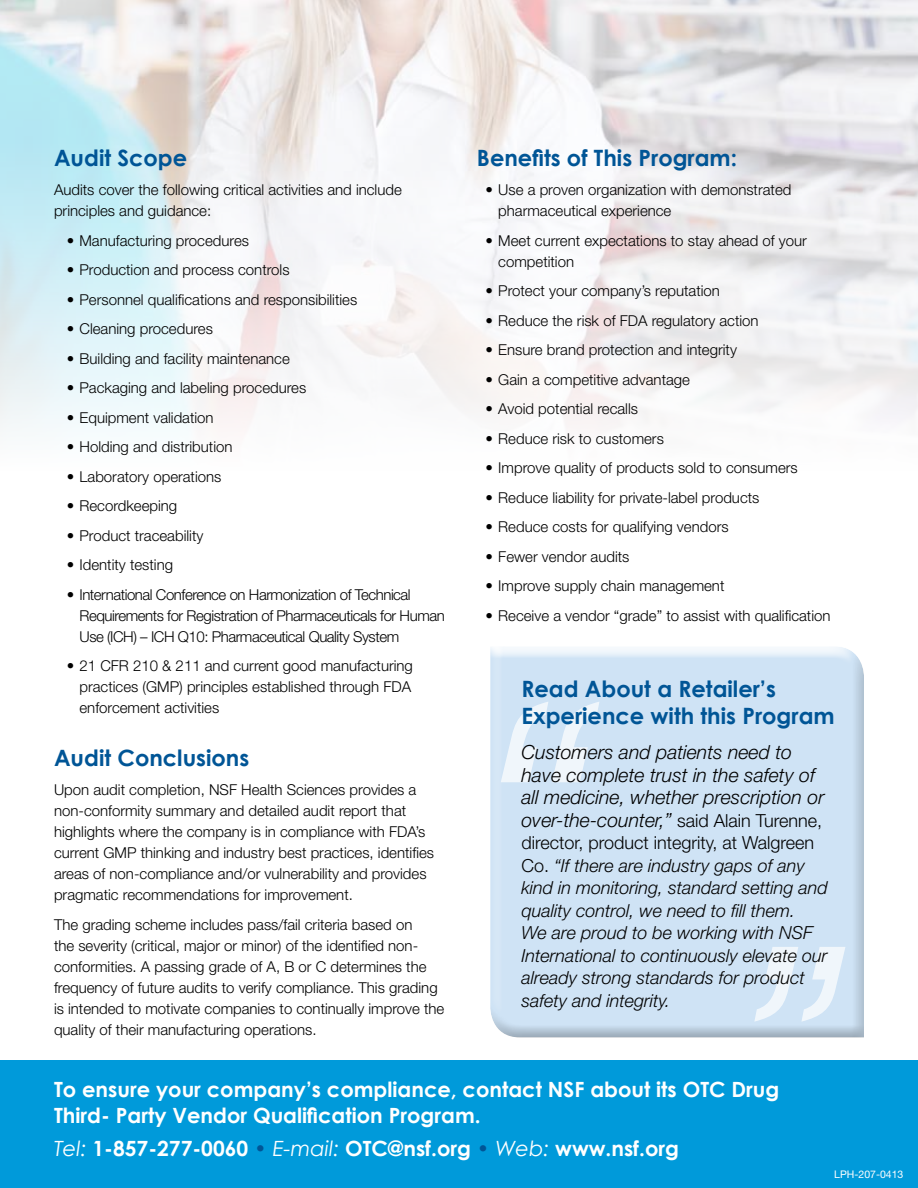
<style>
.page{position:relative;width:918px;height:1188px;background:#fff}
.page>*{position:absolute;margin:0;border:0;box-sizing:border-box;transform-origin:0 0}
.t1{font:700 22.5px/27px "Century Gothic";color:#005596}
.t2{font:700 21px/25.2px "Century Gothic";color:#fff}
.t3{font:italic 300 19.5px/22.5px "Helvetica Neue";color:#000}
.t4{font:italic 300 18px/22.5px "Helvetica Neue";color:#000}
.t5{font:300 15px/21px "Helvetica Neue";color:#000}
.t6{font:300 15px/21px "Helvetica Neue";letter-spacing:-.03em;color:#000}
.t7{font:10.5px "Helvetica Neue";color:#fff}
.s1{font-style:normal;font-size:18px}
.s2{font-style:normal}
.s3{font-weight:400;font-style:italic}
.s4{color:#005596}
</style>
<div class="page">
<img style="left:0;top:0;width:918px;height:141px">
<svg style="left:0;top:141px;width:918px;height:287px;fill:#f4f4f7"></svg>
<div style="left:0;top:1060px;width:918px;height:128px;background:#009ada"></div>
<div style="left:488px;top:644px;width:378px;height:370px;background:#f5f9fc"></div>
<div style="left:488px;top:653px;width:378px;height:385px;background:#000;opacity:.28"></div>
<svg style="left:501px;top:702px;width:98px;height:80px"></svg>
<svg style="left:754px;top:947px;width:91px;height:75px"></svg>
<h1 class="t1" style="left:54px;top:144px;width:135px">Audit Scope</h1>
<p class="t5" style="left:54px;top:179px;width:349px">Audits cover the following critical activities and include principles and guidance:</p>
<p class="t5" style="left:67px;top:230px;width:184px">• Manufacturing procedures</p>
<p class="t5" style="left:67px;top:259px;width:224px">• Production and process controls</p>
<p class="t5" style="left:67px;top:289px;width:292px">• Personnel qualifications and responsibilities</p>
<p class="t5" style="left:67px;top:318px;width:148px">• Cleaning procedures</p>
<p class="t5" style="left:67px;top:348px;width:225px">• Building and facility maintenance</p>
<p class="t5" style="left:67px;top:377px;width:241px">• Packaging and labeling procedures</p>
<p class="t5" style="left:67px;top:407px;width:148px">• Equipment validation</p>
<p class="t5" style="left:67px;top:436px;width:167px">• Holding and distribution</p>
<p class="t5" style="left:67px;top:466px;width:156px">• Laboratory operations</p>
<p class="t5" style="left:67px;top:495px;width:112px">• Recordkeeping</p>
<p class="t5" style="left:67px;top:525px;width:138px">• Product traceability</p>
<p class="t5" style="left:67px;top:554px;width:108px">• Identity testing</p>
<p class="t6" style="left:80px;top:584px;width:367px;text-indent:-13px">• International Conference on Harmonization of Technical<br>Requirements for Registration of Pharmaceuticals for Human<br>Use (ICH) – ICH Q10: Pharmaceutical Quality System</p>
<p class="t5" style="left:80px;top:655px;width:335px;text-align:justify;text-indent:-13px">• 21 CFR 210 &amp; 211 and current good manufacturing practices (GMP) principles established through FDA enforcement activities</p>
<h1 class="t1" style="left:54px;top:744px;width:197px">Audit Conclusions</h1>
<p class="t5" style="left:54px;top:779px;width:382px">Upon audit completion, NSF Health Sciences provides a non-conformity summary and detailed audit report that highlights where the company is in compliance with FDA’s current GMP thinking and industry best practices, identifies areas of non-compliance and/or vulnerability and provides pragmatic recommendations for improvement.</p>
<p class="t5" style="left:54px;top:914px;width:392px">The grading scheme includes pass/fail criteria based on<br>the severity (critical, major or minor) of the identified non&shy;conformities. A passing grade of A, B or C determines the frequency of future audits to verify compliance. This grading is intended to motivate companies to continually improve the quality of their manufacturing operations.</p>
<h1 class="t1" style="left:477px;top:144px;width:262px">Benefits of This Program:</h1>
<p class="t5" style="left:498px;top:179px;width:295px;text-indent:-13px">• Use a proven organization with demonstrated pharmaceutical experience</p>
<p class="t5" style="left:498px;top:230px;width:310px;text-indent:-13px">• Meet current expectations to stay ahead of your competition</p>
<p class="t5" style="left:486px;top:280px;width:236px">• Protect your company’s reputation</p>
<p class="t5" style="left:486px;top:310px;width:275px">• Reduce the risk of FDA regulatory action</p>
<p class="t5" style="left:486px;top:339px;width:253px">• Ensure brand protection and integrity</p>
<p class="t5" style="left:486px;top:369px;width:206px">• Gain a competitive advantage</p>
<p class="t5" style="left:486px;top:398px;width:154px">• Avoid potential recalls</p>
<p class="t5" style="left:486px;top:428px;width:180px">• Reduce risk to customers</p>
<p class="t5" style="left:486px;top:457px;width:314px">• Improve quality of products sold to consumers</p>
<p class="t5" style="left:486px;top:487px;width:275px">• Reduce liability for private-label products</p>
<p class="t5" style="left:486px;top:516px;width:245px">• Reduce costs for qualifying vendors</p>
<p class="t5" style="left:486px;top:546px;width:145px">• Fewer vendor audits</p>
<p class="t5" style="left:486px;top:575px;width:240px">• Improve supply chain management</p>
<p class="t5" style="left:486px;top:605px;width:347px">• Receive a vendor “grade” to assist with qualification</p>
<h1 class="t1" style="left:521px;top:675px;width:315px">Read About a Retailer’s<br>Experience with this Program</h1>
<h3 class="t3" style="left:521px;top:741px;width:305px">Customers and patients need to have complete trust in the safety of all medicine, whether prescription or over-the-counter,” <span class="s1">said Alain Turenne,</span></h3>
<p class="t4" style="left:521px;top:831px;width:308px"><span class="s2">director, product integrity, at Walgreen Co.</span> “If there are industry gaps of any kind in monitoring, standard setting and quality control, we need to fill them.<br>We are proud to be working with NSF International to continuously elevate our already strong standards for product safety and integrity.</p>
<h2 class="t2" style="left:54px;top:1077px;width:727px">To ensure your company’s compliance, contact NSF about its OTC Drug<br>Third- Party Vendor Qualification Program.</h2>
<h2 class="t2" style="left:54px;top:1136px;width:627px"><span class="s3">Tel:</span> 1-857-277-0060 <span class="s4">•</span> <span class="s3">E-mail:</span> OTC@nsf.org <span class="s4">•</span> <span class="s3">Web:</span> www.nsf.org</h2>
<p class="t7" style="left:834px;top:1168px;width:71px">LPH-207-0413</p>
</div>
